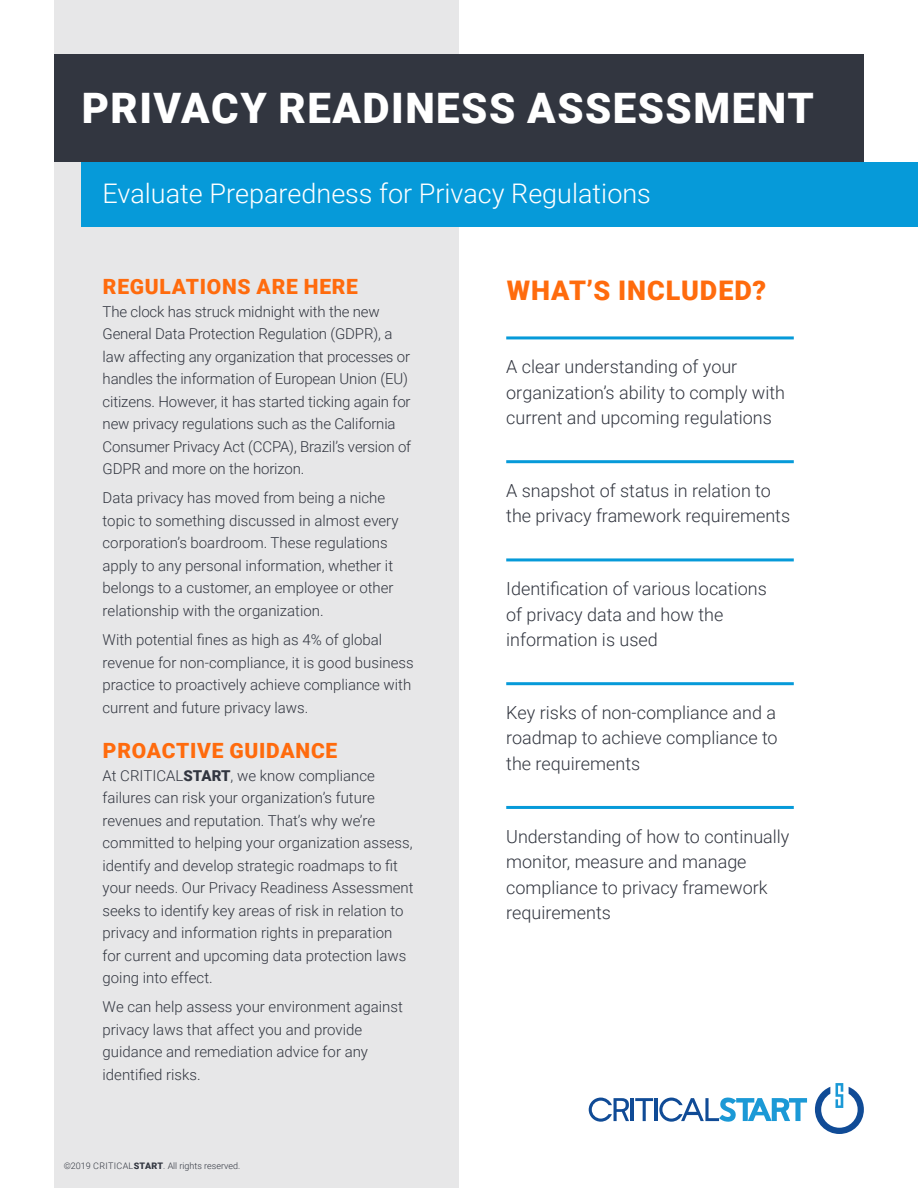
<style>
.page{position:relative;width:918px;height:1188px;background:#fff}
.page>*{position:absolute;margin:0;border:0;box-sizing:border-box;transform-origin:0 0}
.Contents{font:900 42px "Roboto";letter-spacing:.035em;color:#fff}
.Contents-2{font:300 27px "Roboto";color:#fff}
.B_head{font:900 27px "Roboto";letter-spacing:.035em;color:#ff6b0d}
.B_head-2{font:900 21px "Roboto";letter-spacing:.035em;color:#ff6b0d}
.lines{font:300 18px/25.5px "Roboto";color:#323640}
.Body{font:300 15px/22.5px "Roboto";color:#323640}
.Body-2{font:300 9px "Roboto";color:#323640}
.s1{font-weight:900}
</style>
<div class="page">
<div style="left:54px;top:0;width:405px;height:1188px;background:#e7e7e8"></div>
<div style="left:54px;top:54px;width:810px;height:108px;background:#323640"></div>
<div style="left:81px;top:162px;width:837px;height:64px;background:#069ad9"></div>
<hr style="left:506px;top:336px;width:288px;height:3px;background:#069ad9">
<hr style="left:506px;top:460px;width:288px;height:3px;background:#069ad9">
<hr style="left:506px;top:558px;width:288px;height:3px;background:#069ad9">
<hr style="left:506px;top:682px;width:288px;height:3px;background:#069ad9">
<hr style="left:506px;top:806px;width:288px;height:3px;background:#069ad9">
<svg style="left:815px;top:1083px;width:49px;height:51px"></svg>
<hr style="left:631px;top:1098px;width:3px;height:23px;background:#104b96">
<svg style="left:635px;top:1098px;width:18px;height:23px"></svg>
<hr style="left:655px;top:1098px;width:3px;height:23px;background:#104b96">
<svg style="left:589px;top:1098px;width:40px;height:24px"></svg>
<svg style="left:659px;top:1098px;width:148px;height:24px"></svg>
<p class="Contents" style="left:82px;top:79px;width:734px">PRIVACY READINESS ASSESSMENT</p>
<p class="Contents-2" style="left:103px;top:175px;width:550px">Evaluate Preparedness for Privacy Regulations</p>
<p class="B_head-2" style="left:103px;top:272px;width:257px">REGULATIONS ARE HERE</p>
<p class="Body" style="left:103px;top:300px;width:310px">The clock has struck midnight with the new General Data Protection Regulation (GDPR), a law affecting any organization that processes or handles the information of European Union (EU) citizens. However, it has started ticking again for new privacy regulations such as the California Consumer Privacy Act (CCPA), Brazil’s version of GDPR and more on the horizon.</p>
<p class="Body" style="left:103px;top:486px;width:297px">Data privacy has moved from being a niche topic to something discussed in almost every corporation’s boardroom. These regulations apply to any personal information, whether it belongs to a customer, an employee or other relationship with the organization.</p>
<p class="Body" style="left:103px;top:628px;width:313px">With potential fines as high as 4% of global revenue for non-compliance, it is good business practice to proactively achieve compliance with current and future privacy laws.</p>
<p class="B_head-2" style="left:103px;top:736px;width:236px">PROACTIVE GUIDANCE</p>
<p class="Body" style="left:103px;top:763px;width:313px">At CRITICAL<span class="s1">START</span>, we know compliance failures can risk your organization’s future revenues and reputation. That’s why we’re committed to helping your organization assess, identify and develop strategic roadmaps to fit your needs. Our Privacy Readiness Assessment seeks to identify key areas of risk in relation to privacy and information rights in preparation for current and upcoming data protection laws going into effect.</p>
<p class="Body" style="left:103px;top:995px;width:302px">We can help assess your environment against privacy laws that affect you and provide guidance and remediation advice for any identified risks.</p>
<p class="Body-2" style="left:64px;top:1160px;width:178px">©2019 CRITICAL<span class="s1">START</span>. All rights reserved.</p>
<p class="B_head" style="left:507px;top:272px;width:261px">WHAT’S INCLUDED?</p>
<p class="lines" style="left:506px;top:353px;width:280px">A clear understanding of your organization’s ability to comply with current and upcoming regulations</p>
<p class="lines" style="left:506px;top:477px;width:285px">A snapshot of status in relation to the privacy framework requirements</p>
<p class="lines" style="left:506px;top:575px;width:262px">Identification of various locations of privacy data and how the information is used</p>
<p class="lines" style="left:506px;top:699px;width:273px;text-align:justify">Key risks of non-compliance and a roadmap to achieve compliance to the requirements</p>
<p class="lines" style="left:506px;top:823px;width:285px">Understanding of how to continually monitor, measure and manage compliance to privacy framework requirements</p>
</div>
